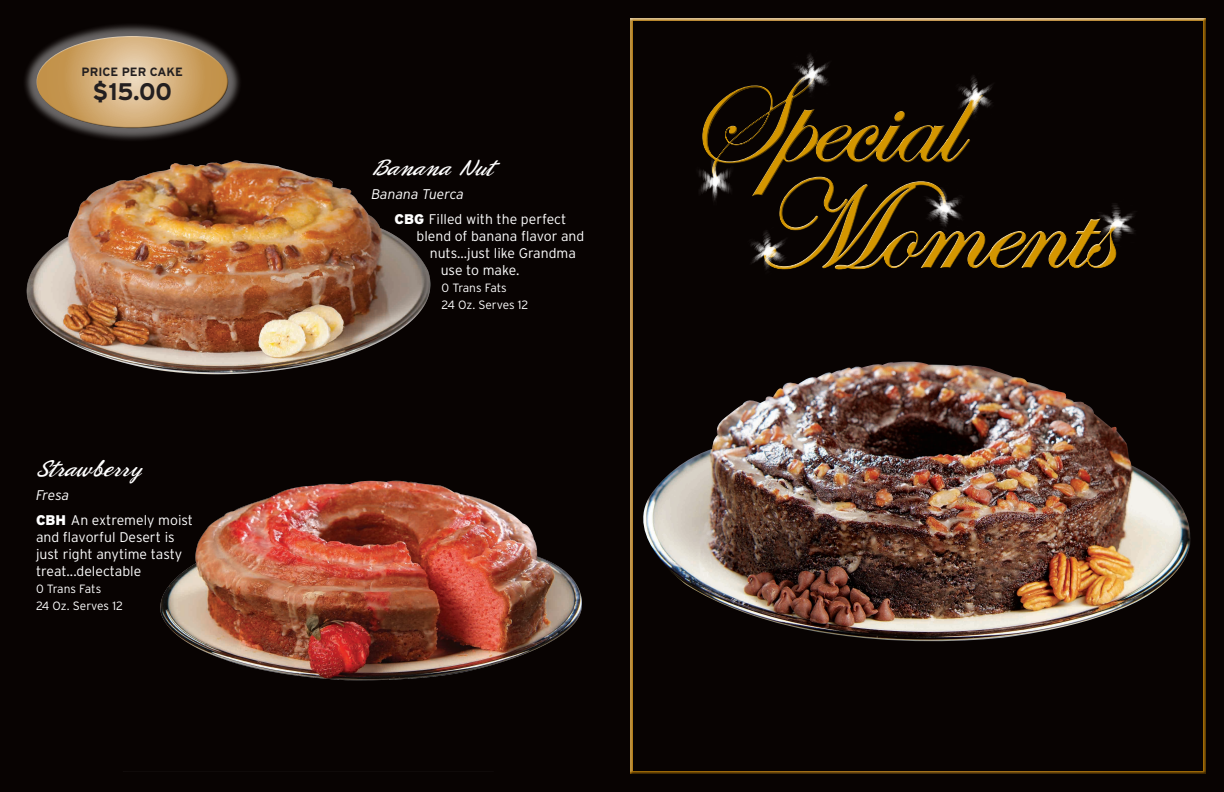
<style>
.page{position:relative;width:1224px;height:792px;background:#080302}
.page>*{position:absolute;margin:0;border:0;box-sizing:border-box;transform-origin:0 0}
.t1{font:24px "Phoenix Script FLF";color:#fff}
.t2{font:700 24px "Interstate";color:#231f20}
.t3{font:300 14px/17px "Interstate";color:#fff}
.t4{font:italic 300 14px "Interstate";color:#fff}
.t5{font:300 12px "Interstate";letter-spacing:-.01em;color:#fff}
.t6{font:700 12px "Interstate";color:#231f20}
.s1{font-weight:900}
</style>
<div class="page">
<img style="left:643px;top:361px;width:548px;height:281px">
<img style="left:698px;top:54px;width:437px;height:216px">
<img style="left:26px;top:160px;width:405px;height:215px">
<img style="left:160px;top:480px;width:422px;height:201px">
<div style="left:22px;top:22px;width:220px;height:120px;background:#fff;opacity:.4"></div>
<div style="left:36px;top:35px;width:191px;height:58px;background:#fff;opacity:.75"></div>
<div style="left:37px;top:63px;width:192px;height:65px;background:#231f20;opacity:.75"></div>
<p class="t6" style="left:82px;top:66px;width:103px">PRICE PER CAKE</p>
<p class="t2" style="left:93px;top:79px;width:81px">$15.00</p>
<p class="t1" style="left:36px;top:456px;width:107px">Strawberry</p>
<p class="t4" style="left:36px;top:487px;width:35px">Fresa</p>
<p class="t3" style="left:36px;top:511px;width:159px"><span class="s1">CBH</span> An extremely moist and flavorful Desert is</p>
<p class="t3" style="left:36px;top:545px;width:148px">just right anytime tasty</p>
<p class="t3" style="left:36px;top:562px;width:107px">treat...delectable</p>
<p class="t5" style="left:36px;top:582px;width:67px">0 Trans Fats</p>
<p class="t5" style="left:36px;top:599px;width:88px">24 Oz. Serves 12</p>
<p class="t1" style="left:372px;top:155px;width:124px">Banana Nut</p>
<p class="t4" style="left:372px;top:186px;width:94px">Banana Tuerca</p>
<p class="t3" style="left:395px;top:211px;width:173px"><span class="s1">CBG</span> Filled with the perfect</p>
<p class="t3" style="left:417px;top:228px;width:169px">blend of banana flavor and</p>
<p class="t3" style="left:430px;top:245px;width:148px">nuts...just like Grandma</p>
<p class="t3" style="left:441px;top:262px;width:80px">use to make.</p>
<p class="t5" style="left:442px;top:281px;width:67px">0 Trans Fats</p>
<p class="t5" style="left:442px;top:298px;width:88px">24 Oz. Serves 12</p>
</div>
